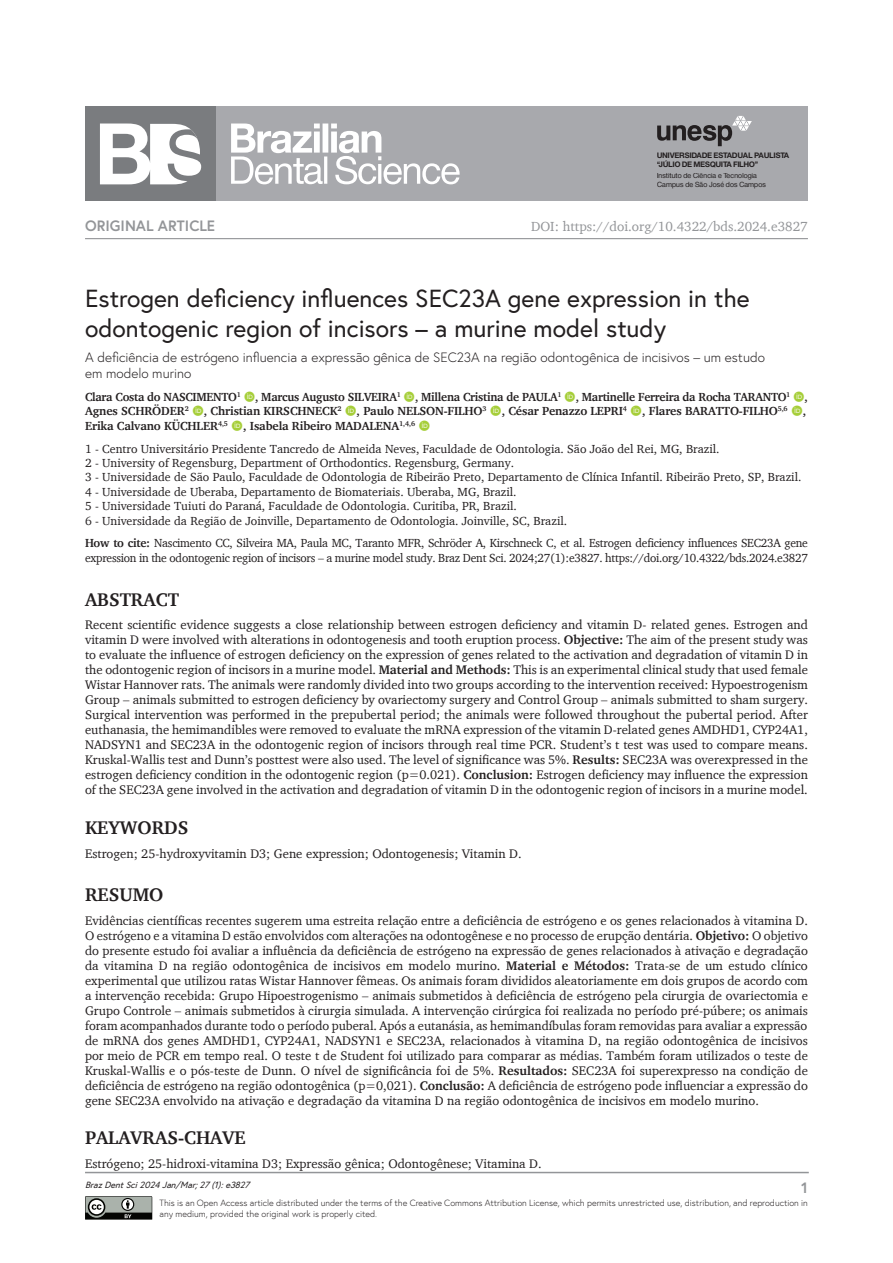
<style>
.page{position:relative;width:893px;height:1263px;background:#fff}
.page>*{position:absolute;margin:0;border:0;box-sizing:border-box;transform-origin:0 0}
.ArticleTitle{font:24.75px/29.7px "Europa";color:#231f20}
.KeywordsTitle-Trans1{font:700 18.75px "Charter";color:#231f20}
.AbstractTitle{font:700 18.75px "Charter";color:#231f20}
.KeywordsTitle{font:700 18.75px "Charter";color:#231f20}
.AbstractTitle-Trans1{font:700 18.75px "Charter";color:#231f20}
.t1{font:700 15px "Europa";color:#939598}
.ArticleTitle-Trans1{font:300 13.5px/16.2px "Europa";color:#231f20}
.t2{font:13.5px "Charter";color:#939598}
.Abstract-Trans1{font:12.75px/15px "Charter";color:#231f20;text-align:justify}
.Abstract{font:12.75px/15px "Charter";color:#231f20;text-align:justify}
.Keywords-Trans1{font:12.75px "Charter";color:#231f20}
.Keywords{font:12.75px "Charter";color:#231f20}
.Affiliations{font:12px "Charter";color:#231f20}
.Authors{font:700 12px/14.4px "Charter";letter-spacing:-.01em;color:#231f20}
.HowToCite{font:12px/14.4px "Charter";letter-spacing:-.02em;color:#231f20}
.t3{font:300 9px/10.8px "Europa";color:#231f20}
.t4{font:italic 9px "Europa";color:#231f20}
.t5{font:700 7.35px/8.7px "Sh Europa Nr 2";letter-spacing:.025em;color:#231f20}
.t6{font:6.9px/8.2px "Sh Europa Nr 2";letter-spacing:.025em;color:#231f20}
.s1{font-weight:700}
</style>
<div class="page">
<div style="left:85px;top:106px;width:723px;height:95px;background:#a8a9ad"></div>
<svg style="left:657px;top:116px;width:95px;height:30px"></svg>
<svg style="left:231px;top:124px;width:229px;height:60px"></svg>
<div style="left:85px;top:106px;width:131px;height:95px;background:#7a7c7f"></div>
<svg style="left:100px;top:124px;width:102px;height:60px"></svg>
<hr style="left:85px;top:238px;width:723px;height:1px;background:#939598">
<hr style="left:85px;top:1172px;width:724px;height:1px;background:#939598">
<svg style="left:85px;top:1196px;width:68px;height:24px;background:#787c78"></svg>
<p class="t5" style="left:657px;top:151px;width:134px">UNIVERSIDADE ESTADUAL PAULISTA “JÚLIO DE MESQUITA FILHO”</p>
<p class="t6" style="left:657px;top:172px;width:110px">Instituto de Ciência e Tecnologia<br>Campus de São José dos Campos</p>
<p class="t1" style="left:85px;top:215px;width:132px">ORIGINAL ARTICLE</p>
<p class="t2" style="left:531px;top:218px;width:278px">DOI: https://doi.org/10.4322/bds.2024.e3827</p>
<p class="ArticleTitle" style="left:85px;top:283px;width:666px">Estrogen deficiency influences SEC23A gene expression in the odontogenic region of incisors – a murine model study</p>
<p class="ArticleTitle-Trans1" style="left:85px;top:349px;width:681px">A deficiência de estrógeno influencia a expressão gênica de SEC23A na região odontogênica de incisivos – um estudo em modelo murino</p>
<p class="Authors" style="left:85px;top:389px;width:724px">Clara Costa do NASCIMENTO<sup>1</sup> , Marcus Augusto SILVEIRA<sup>1</sup> , Millena Cristina de PAULA<sup>1</sup> , Martinelle Ferreira da Rocha TARANTO<sup>1</sup> ,<br>Agnes SCHRÖDER<sup>2</sup></p>
<p class="Authors" style="left:204px;top:404px;width:139px">, Christian KIRSCHNECK<sup>2</sup></p>
<p class="Authors" style="left:357px;top:404px;width:131px">, Paulo NELSON-FILHO<sup>3</sup></p>
<p class="Authors" style="left:502px;top:404px;width:127px">, César Penazzo LEPRI<sup>4</sup></p>
<p class="Authors" style="left:642px;top:404px;width:147px">, Flares BARATTO-FILHO<sup>5,6</sup></p>
<p class="Authors" style="left:803px;top:404px;width:5px">,</p>
<p class="Authors" style="left:85px;top:418px;width:144px">Erika Calvano KÜCHLER<sup>4,5</sup></p>
<p class="Authors" style="left:243px;top:418px;width:173px">, Isabela Ribeiro MADALENA<sup>1,4,6</sup></p>
<p class="Affiliations" style="left:85px;top:441px;width:636px">1 - Centro Universitário Presidente Tancredo de Almeida Neves, Faculdade de Odontologia. São João del Rei, MG, Brazil.</p>
<p class="Affiliations" style="left:85px;top:455px;width:430px">2 - University of Regensburg, Department of Orthodontics. Regensburg, Germany.</p>
<p class="Affiliations" style="left:85px;top:470px;width:718px">3 - Universidade de São Paulo, Faculdade de Odontologia de Ribeirão Preto, Departamento de Clínica Infantil. Ribeirão Preto, SP, Brazil.</p>
<p class="Affiliations" style="left:85px;top:484px;width:433px">4 - Universidade de Uberaba, Departamento de Biomateriais. Uberaba, MG, Brazil.</p>
<p class="Affiliations" style="left:85px;top:499px;width:433px">5 - Universidade Tuiuti do Paraná, Faculdade de Odontologia. Curitiba, PR, Brazil.</p>
<p class="Affiliations" style="left:85px;top:513px;width:483px">6 - Universidade da Região de Joinville, Departamento de Odontologia. Joinville, SC, Brazil.</p>
<p class="HowToCite" style="left:85px;top:536px;width:724px"><span class="s1">How to cite:</span> Nascimento CC, Silveira MA, Paula MC, Taranto MFR, Schröder A, Kirschneck C, et al. Estrogen deficiency influences SEC23A gene expression in the odontogenic region of incisors – a murine model study. Braz Dent Sci. 2024;27(1):e3827. https://doi.org/10.4322/bds.2024.e3827</p>
<p class="AbstractTitle" style="left:85px;top:588px;width:95px">ABSTRACT</p>
<p class="Abstract" style="left:85px;top:617px;width:724px">Recent scientific evidence suggests a close relationship between estrogen deficiency and vitamin D- related genes. Estrogen and vitamin D were involved with alterations in odontogenesis and tooth eruption process. <span class="s1">Objective:</span> The aim of the present study was to evaluate the influence of estrogen deficiency on the expression of genes related to the activation and degradation of vitamin D in the odontogenic region of incisors in a murine model. <span class="s1">Material and Methods:</span> This is an experimental clinical study that used female Wistar Hannover rats. The animals were randomly divided into two groups according to the intervention received: Hypoestrogenism Group – animals submitted to estrogen deficiency by ovariectomy surgery and Control Group – animals submitted to sham surgery.<br>Surgical intervention was performed in the prepubertal period; the animals were followed throughout the pubertal period. After euthanasia, the hemimandibles were removed to evaluate the mRNA expression of the vitamin D-related genes AMDHD1, CYP24A1, NADSYN1 and SEC23A in the odontogenic region of incisors through real time PCR. Student’s t test was used to compare means.<br>Kruskal-Wallis test and Dunn’s posttest were also used. The level of significance was 5%. <span class="s1">Results:</span> SEC23A was overexpressed in the estrogen deficiency condition in the odontogenic region (p=0.021). <span class="s1">Conclusion:</span> Estrogen deficiency may influence the expression of the SEC23A gene involved in the activation and degradation of vitamin D in the odontogenic region of incisors in a murine model.</p>
<p class="KeywordsTitle" style="left:85px;top:816px;width:105px">KEYWORDS</p>
<p class="Keywords" style="left:85px;top:845px;width:438px">Estrogen; 25-hydroxyvitamin D3; Gene expression; Odontogenesis; Vitamin D.</p>
<p class="AbstractTitle-Trans1" style="left:85px;top:883px;width:80px">RESUMO</p>
<p class="Abstract-Trans1" style="left:85px;top:913px;width:724px">Evidências científicas recentes sugerem uma estreita relação entre a deficiência de estrógeno e os genes relacionados à vitamina D.<br>O estrógeno e a vitamina D estão envolvidos com alterações na odontogênese e no processo de erupção dentária. <span class="s1">Objetivo:</span> O objetivo do presente estudo foi avaliar a influência da deficiência de estrógeno na expressão de genes relacionados à ativação e degradação da vitamina D na região odontogênica de incisivos em modelo murino. <span class="s1">Material e Métodos:</span> Trata-se de um estudo clínico experimental que utilizou ratas Wistar Hannover fêmeas. Os animais foram divididos aleatoriamente em dois grupos de acordo com a intervenção recebida: Grupo Hipoestrogenismo – animais submetidos à deficiência de estrógeno pela cirurgia de ovariectomia e Grupo Controle – animais submetidos à cirurgia simulada. A intervenção cirúrgica foi realizada no período pré-púbere; os animais foram acompanhados durante todo o período puberal. Após a eutanásia, as hemimandíbulas foram removidas para avaliar a expressão de mRNA dos genes AMDHD1, CYP24A1, NADSYN1 e SEC23A, relacionados à vitamina D, na região odontogênica de incisivos por meio de PCR em tempo real. O teste t de Student foi utilizado para comparar as médias. Também foram utilizados o teste de Kruskal-Wallis e o pós-teste de Dunn. O nível de significância foi de 5%. <span class="s1">Resultados:</span> SEC23A foi superexpresso na condição de deficiência de estrógeno na região odontogênica (p=0,021). <span class="s1">Conclusão:</span> A deficiência de estrógeno pode influenciar a expressão do gene SEC23A envolvido na ativação e degradação da vitamina D na região odontogênica de incisivos em modelo murino.</p>
<p class="KeywordsTitle-Trans1" style="left:85px;top:1126px;width:162px">PALAVRAS-CHAVE</p>
<p class="Keywords-Trans1" style="left:85px;top:1156px;width:458px">Estrógeno; 25-hidroxi-vitamina D3; Expressão gênica; Odontogênese; Vitamina D.</p>
<p class="t4" style="left:85px;top:1179px;width:169px">BrazDentSci2024Jan/Mar;27(1):e3827</p>
<p class="t3" style="left:159px;top:1197px;width:650px">This is an Open Access article distributed under the terms of the Creative Commons Attribution License, which permits unrestricted use, distribution, and reproduction in any medium, provided the original work is properly cited.</p>
<p class="t1" style="left:801px;top:1177px;width:8px">1</p>
</div>
